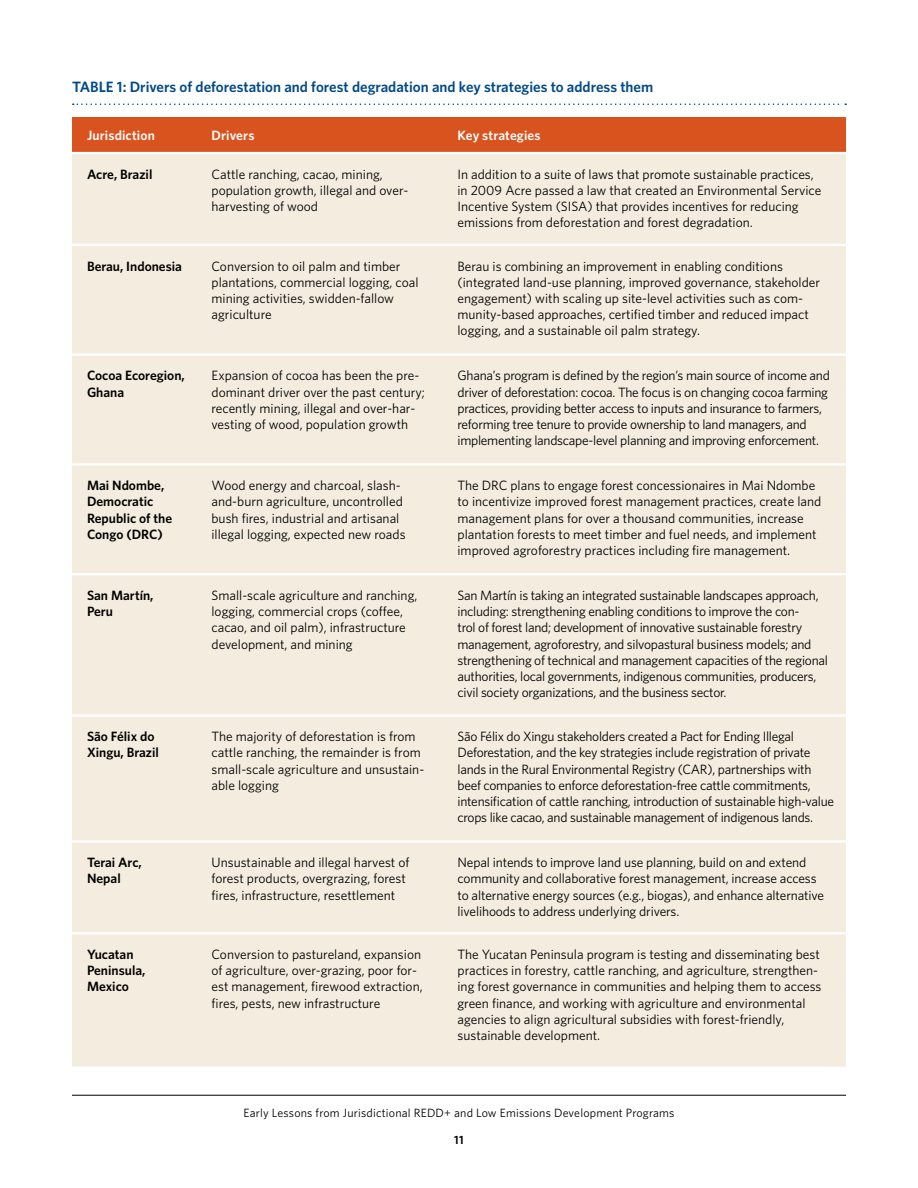
<style>
.page{position:relative;width:918px;height:1188px;background:#fff}
.page>*{position:absolute;margin:0;border:0;box-sizing:border-box;transform-origin:0 0}
.table_intro{font:600 15px "Whitney";color:#004987}
.table_text{font:13.5px/16.2px "Whitney";color:#000}
.table_text-2{font:13.5px/16.2px "Whitney";letter-spacing:-.02em;color:#000}
.table_sub_head{font:600 13.5px/16.2px "Whitney";color:#000}
.table_main{font:600 13.5px "Whitney";letter-spacing:.01em;color:#fff}
.t1{font:12px "Whitney";letter-spacing:.015em;color:#000}
.t2{font:600 12px "Whitney";color:#000}
</style>
<div class="page">
<hr style="left:72px;top:1095px;width:774px;height:1px;background:#000">
<svg style="left:73px;top:104px;width:773px;height:1px"></svg>
<div style="left:72px;top:117px;width:774px;height:35px;background:#d9531e"></div>
<div style="left:72px;top:154px;width:774px;height:912px;background:#f4eddf"></div>
<hr style="left:72px;top:244px;width:129px;height:2px;background:#fff">
<hr style="left:201px;top:244px;width:246px;height:2px;background:#fff">
<hr style="left:447px;top:244px;width:399px;height:2px;background:#fff">
<hr style="left:72px;top:353px;width:129px;height:3px;background:#fff">
<hr style="left:201px;top:353px;width:246px;height:3px;background:#fff">
<hr style="left:447px;top:353px;width:399px;height:3px;background:#fff">
<hr style="left:72px;top:463px;width:129px;height:3px;background:#fff">
<hr style="left:201px;top:463px;width:246px;height:3px;background:#fff">
<hr style="left:447px;top:463px;width:399px;height:3px;background:#fff">
<hr style="left:72px;top:573px;width:129px;height:2px;background:#fff">
<hr style="left:201px;top:573px;width:246px;height:2px;background:#fff">
<hr style="left:447px;top:573px;width:399px;height:2px;background:#fff">
<hr style="left:72px;top:714px;width:129px;height:3px;background:#fff">
<hr style="left:201px;top:714px;width:246px;height:3px;background:#fff">
<hr style="left:447px;top:714px;width:399px;height:3px;background:#fff">
<hr style="left:72px;top:840px;width:129px;height:3px;background:#fff">
<hr style="left:201px;top:840px;width:246px;height:3px;background:#fff">
<hr style="left:447px;top:840px;width:399px;height:3px;background:#fff">
<hr style="left:72px;top:932px;width:129px;height:2px;background:#fff">
<hr style="left:201px;top:932px;width:246px;height:2px;background:#fff">
<hr style="left:447px;top:932px;width:399px;height:2px;background:#fff">
<p class="table_intro" style="left:72px;top:76px;width:583px">TABLE 1: Drivers of deforestation and forest degradation and key strategies to address them</p>
<p class="table_main" style="left:87px;top:127px;width:69px">Jurisdiction</p>
<p class="table_main" style="left:212px;top:127px;width:45px">Drivers</p>
<p class="table_main" style="left:458px;top:127px;width:85px">Key strategies</p>
<p class="table_sub_head" style="left:87px;top:166px;width:67px">Acre, Brazil</p>
<p class="table_text" style="left:212px;top:166px;width:198px">Cattle ranching, cacao, mining, population growth, illegal and over&shy;harvesting of wood</p>
<p class="table_text" style="left:458px;top:166px;width:365px">In addition to a suite of laws that promote sustainable practices, in 2009 Acre passed a law that created an Environmental Service Incentive System (SISA) that provides incentives for reducing emissions from deforestation and forest degradation.</p>
<p class="table_sub_head" style="left:87px;top:258px;width:97px">Berau, Indonesia</p>
<p class="table_text" style="left:212px;top:257px;width:209px">Conversion to oil palm and timber plantations, commercial logging, coal mining activities, swidden-fallow agriculture</p>
<p class="table_text" style="left:458px;top:257px;width:364px">Berau is combining an improvement in enabling conditions (integrated land-use planning, improved governance, stakeholder engagement) with scaling up site-level activities such as com&shy;munity-based approaches, certified timber and reduced impact logging, and a sustainable oil palm strategy.</p>
<p class="table_sub_head" style="left:87px;top:367px;width:99px">Cocoa Ecoregion,<br>Ghana</p>
<p class="table_text" style="left:212px;top:367px;width:215px">Expansion of cocoa has been the pre&shy;dominant driver over the past century; recently mining, illegal and over-har&shy;vesting of wood, population growth</p>
<p class="table_text-2" style="left:458px;top:367px;width:374px">Ghana’s program is defined by the region’s main source of income and driver of deforestation: cocoa. The focus is on changing cocoa farming practices, providing better access to inputs and insurance to farmers, reforming tree tenure to provide ownership to land managers, and implementing landscape-level planning and improving enforcement.</p>
<p class="table_sub_head" style="left:87px;top:477px;width:87px">Mai Ndombe,<br>Democratic<br>Republic of the<br>Congo (DRC)</p>
<p class="table_text" style="left:212px;top:477px;width:196px">Wood energy and charcoal, slash&shy;and-burn agriculture, uncontrolled bush fires, industrial and artisanal illegal logging, expected new roads</p>
<p class="table_text" style="left:458px;top:477px;width:365px">The DRC plans to engage forest concessionaires in Mai Ndombe to incentivize improved forest management practices, create land management plans for over a thousand communities, increase plantation forests to meet timber and fuel needs, and implement improved agroforestry practices including fire management.</p>
<p class="table_sub_head" style="left:87px;top:587px;width:68px">San Martín,<br>Peru</p>
<p class="table_text" style="left:212px;top:587px;width:207px">Small-scale agriculture and ranching, logging, commercial crops (coffee, cacao, and oil palm), infrastructure development, and mining</p>
<p class="table_text-2" style="left:458px;top:587px;width:372px">San Martín is taking an integrated sustainable landscapes approach, including: strengthening enabling conditions to improve the con-<br>trol of forest land; development of innovative sustainable forestry management, agroforestry, and silvopastural business models; and strengthening of technical and management capacities of the regional authorities, local governments, indigenous communities, producers, civil society organizations, and the business sector.</p>
<p class="table_sub_head" style="left:87px;top:728px;width:73px">São Félix do<br>Xingu, Brazil</p>
<p class="table_text" style="left:212px;top:728px;width:214px">The majority of deforestation is from cattle ranching, the remainder is from small-scale agriculture and unsustain&shy;able logging</p>
<p class="table_text-2" style="left:458px;top:728px;width:378px">São Félix do Xingu stakeholders created a Pact for Ending Illegal Deforestation, and the key strategies include registration of private lands in the Rural Environmental Registry (CAR), partnerships with beef companies to enforce deforestation-free cattle commitments, intensification of cattle ranching, introduction of sustainable high-value crops like cacao, and sustainable management of indigenous lands.</p>
<p class="table_sub_head" style="left:87px;top:854px;width:56px">Terai Arc,<br>Nepal</p>
<p class="table_text" style="left:212px;top:854px;width:200px">Unsustainable and illegal harvest of forest products, overgrazing, forest fires, infrastructure, resettlement</p>
<p class="table_text" style="left:458px;top:854px;width:368px">Nepal intends to improve land use planning, build on and extend community and collaborative forest management, increase access to alternative energy sources (e.g., biogas), and enhance alternative livelihoods to address underlying drivers.</p>
<p class="table_sub_head" style="left:87px;top:946px;width:60px">Yucatan<br>Peninsula,<br>Mexico</p>
<p class="table_text" style="left:212px;top:946px;width:213px">Conversion to pastureland, expansion of agriculture, over-grazing, poor for&shy;est management, firewood extraction, fires, pests, new infrastructure</p>
<p class="table_text" style="left:458px;top:946px;width:366px">The Yucatan Peninsula program is testing and disseminating best practices in forestry, cattle ranching, and agriculture, strengthen&shy;ing forest governance in communities and helping them to access green finance, and working with agriculture and environmental agencies to align agricultural subsidies with forest-friendly, sustainable development.</p>
<p class="t1" style="left:243px;top:1104px;width:433px">Early Lessons from Jurisdictional REDD+ and Low Emissions Development Programs</p>
<p class="t2" style="left:454px;top:1131px;width:11px">11</p>
</div>
